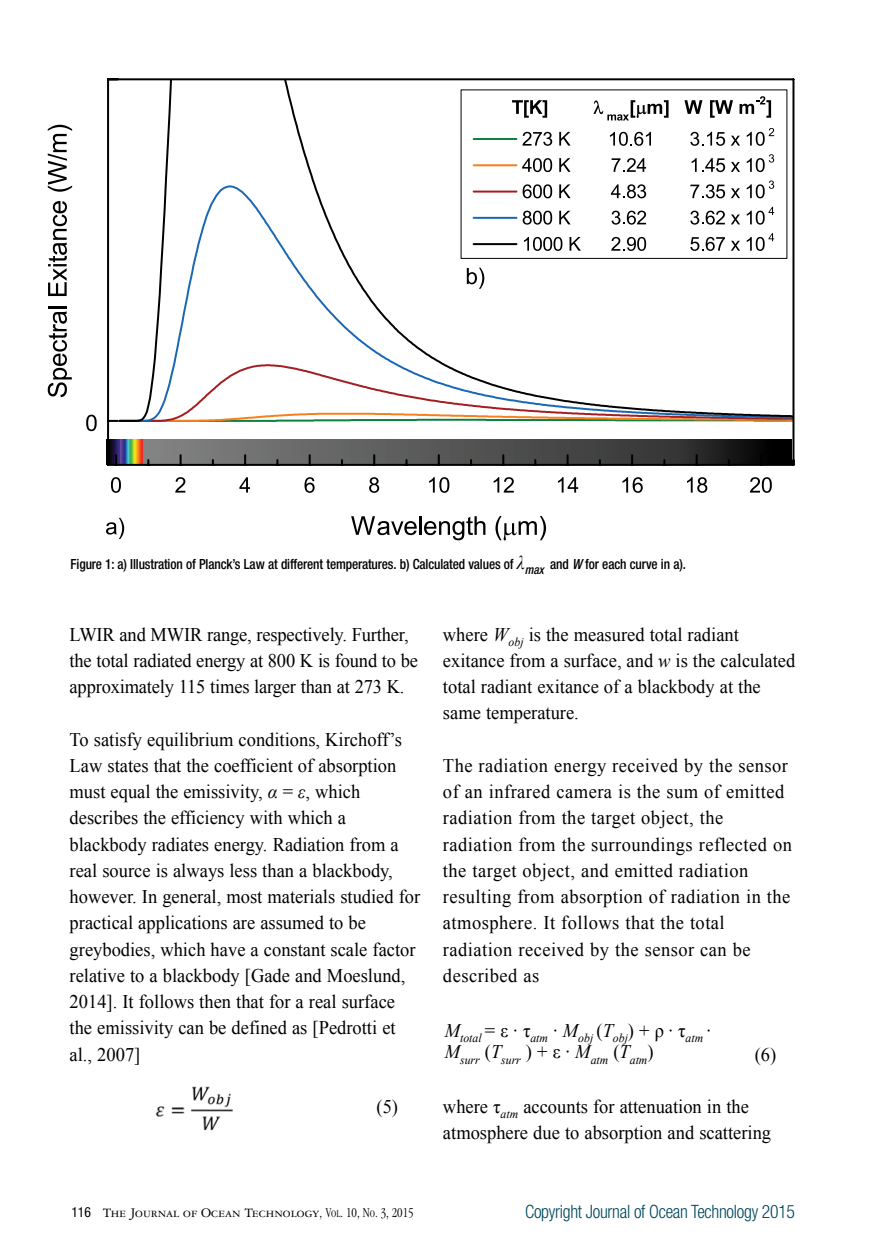
<style>
.page{position:relative;width:882px;height:1260px;background:#fff}
.page>*{position:absolute;margin:0;border:0;box-sizing:border-box;transform-origin:0 0}
.t1{font:19.25px/26.2px "Times New Roman";color:#000;scale:.96 1}
.t2{font:19.25px/26.2px "Times New Roman";letter-spacing:.025em;color:#000;scale:.96 1}
.t3{font:300 condensed 18.38px "Helvetica Neue";letter-spacing:-.015em;color:#00495e;scale:.96 1}
.t4{font:500 condensed 14px "Helvetica Neue";letter-spacing:-.01em;color:#000;scale:.95 1}
.t5{font:14px "Garamond Three SC";color:#000}
.t6{font:italic 12.25px/21.5px "Times New Roman";color:#000;scale:.96 1}
.s1{font-family:"Times New Roman";font-weight:400;font-style:italic;font-stretch:normal;font-size:19.25px}
.s2{font-style:italic}
.s3{font-family:"Helvetica Neue";font-stretch:condensed}
.s4{font-family:"Garamond";font-weight:300;font-stretch:condensed}
.s5{font-family:"Garamond";font-weight:300;font-stretch:condensed;font-size:10.5px}
</style>
<div class="page">
<img style="left:143px;top:439px;width:649px;height:25px">
<img style="left:109px;top:439px;width:11px;height:25px">
<img style="left:120px;top:439px;width:23px;height:25px">
<svg style="left:117px;top:80px;width:675px;height:283px"></svg>
<hr style="left:792px;top:79px;width:2px;height:386px;background:#000">
<svg style="left:109px;top:363px;width:684px;height:60px"></svg>
<hr style="left:107px;top:79px;width:2px;height:386px;background:#000">
<hr style="left:108px;top:78px;width:685px;height:2px;background:#000">
<svg style="left:760px;top:455px;width:2px;height:9px"></svg>
<svg style="left:696px;top:455px;width:2px;height:9px"></svg>
<svg style="left:631px;top:455px;width:2px;height:9px"></svg>
<svg style="left:567px;top:455px;width:2px;height:9px"></svg>
<svg style="left:502px;top:455px;width:2px;height:9px"></svg>
<svg style="left:438px;top:455px;width:2px;height:9px"></svg>
<svg style="left:373px;top:455px;width:2px;height:9px"></svg>
<svg style="left:309px;top:455px;width:2px;height:9px"></svg>
<svg style="left:244px;top:455px;width:2px;height:9px"></svg>
<svg style="left:180px;top:455px;width:2px;height:9px"></svg>
<svg style="left:115px;top:455px;width:2px;height:9px"></svg>
<hr style="left:108px;top:464px;width:685px;height:2px;background:#000">
<svg style="left:111px;top:477px;width:10px;height:16px"></svg>
<svg style="left:175px;top:477px;width:10px;height:16px"></svg>
<svg style="left:239px;top:477px;width:11px;height:16px"></svg>
<svg style="left:305px;top:477px;width:10px;height:16px"></svg>
<svg style="left:369px;top:477px;width:10px;height:16px"></svg>
<svg style="left:429px;top:477px;width:20px;height:16px"></svg>
<svg style="left:494px;top:477px;width:20px;height:16px"></svg>
<svg style="left:558px;top:477px;width:20px;height:16px"></svg>
<svg style="left:622px;top:477px;width:21px;height:16px"></svg>
<svg style="left:687px;top:477px;width:20px;height:16px"></svg>
<svg style="left:750px;top:477px;width:22px;height:16px"></svg>
<svg style="left:467px;top:268px;width:17px;height:21px"></svg>
<svg style="left:106px;top:518px;width:18px;height:21px"></svg>
<svg style="left:86px;top:415px;width:11px;height:16px"></svg>
<svg style="left:48px;top:311px;width:24px;height:86px"></svg>
<hr style="left:48px;top:306px;width:19px;height:3px;background:#000">
<svg style="left:48px;top:201px;width:19px;height:95px"></svg>
<svg style="left:48px;top:125px;width:24px;height:67px"></svg>
<svg style="left:351px;top:516px;width:66px;height:19px"></svg>
<hr style="left:419px;top:516px;width:3px;height:19px;background:#000">
<svg style="left:424px;top:516px;width:61px;height:24px"></svg>
<svg style="left:495px;top:516px;width:51px;height:24px"></svg>
<div style="left:461px;top:89px;width:326px;height:170px;background:#fff;border:1px solid #000"></div>
<svg style="left:512px;top:100px;width:35px;height:18px"></svg>
<svg style="left:593px;top:100px;width:76px;height:21px"></svg>
<svg style="left:684px;top:100px;width:18px;height:14px"></svg>
<svg style="left:710px;top:100px;width:23px;height:18px"></svg>
<svg style="left:740px;top:96px;width:31px;height:22px"></svg>
<hr style="left:474px;top:138px;width:42px;height:2px;background:#0c8140">
<svg style="left:522px;top:132px;width:30px;height:14px"></svg>
<svg style="left:559px;top:132px;width:12px;height:14px"></svg>
<svg style="left:610px;top:132px;width:41px;height:14px"></svg>
<svg style="left:690px;top:132px;width:35px;height:14px"></svg>
<svg style="left:731px;top:136px;width:9px;height:10px"></svg>
<svg style="left:747px;top:128px;width:27px;height:18px"></svg>
<hr style="left:474px;top:164px;width:42px;height:2px;background:#f58020">
<svg style="left:522px;top:158px;width:30px;height:14px"></svg>
<svg style="left:559px;top:158px;width:12px;height:14px"></svg>
<svg style="left:612px;top:158px;width:34px;height:14px"></svg>
<svg style="left:692px;top:158px;width:33px;height:14px"></svg>
<svg style="left:731px;top:162px;width:9px;height:10px"></svg>
<svg style="left:747px;top:154px;width:27px;height:18px"></svg>
<hr style="left:474px;top:191px;width:42px;height:2px;background:#a41e21">
<svg style="left:523px;top:184px;width:29px;height:14px"></svg>
<svg style="left:559px;top:184px;width:12px;height:14px"></svg>
<svg style="left:611px;top:184px;width:35px;height:14px"></svg>
<svg style="left:690px;top:184px;width:35px;height:14px"></svg>
<svg style="left:731px;top:188px;width:9px;height:10px"></svg>
<svg style="left:747px;top:181px;width:27px;height:17px"></svg>
<hr style="left:474px;top:217px;width:42px;height:2px;background:#1a68b3">
<svg style="left:523px;top:211px;width:29px;height:14px"></svg>
<svg style="left:559px;top:211px;width:12px;height:13px"></svg>
<svg style="left:612px;top:211px;width:34px;height:14px"></svg>
<svg style="left:690px;top:211px;width:35px;height:14px"></svg>
<svg style="left:731px;top:214px;width:9px;height:10px"></svg>
<svg style="left:747px;top:207px;width:27px;height:18px"></svg>
<hr style="left:474px;top:243px;width:42px;height:2px;background:#000">
<svg style="left:524px;top:237px;width:38px;height:14px"></svg>
<svg style="left:570px;top:237px;width:11px;height:14px"></svg>
<svg style="left:611px;top:237px;width:35px;height:14px"></svg>
<svg style="left:690px;top:237px;width:35px;height:14px"></svg>
<svg style="left:731px;top:241px;width:9px;height:10px"></svg>
<svg style="left:747px;top:233px;width:27px;height:18px"></svg>
<img style="left:155px;top:1086px;width:78px;height:45px">
<p class="t4" style="left:71px;top:556px;width:649px">Figure 1: a) Illustration of Planck’s Law at different temperatures. b) Calculated values of <span class="s1">λ</span><sub>max</sub> and <span class="s2">W</span> for each curve in a).</p>
<p class="t1" style="left:70px;top:621px;width:365px">LWIR and MWIR range, respectively. Further, the total radiated energy at 800 K is found to be approximately 115 times larger than at 273 K.</p>
<p class="t1" style="left:70px;top:726px;width:367px">To satisfy equilibrium conditions, Kirchoff’s Law states that the coefficient of absorption must equal the emissivity, <span class="s2">α</span> = <span class="s2">ε</span>, which describes the efficiency with which a blackbody radiates energy. Radiation from a real source is always less than a blackbody, however. In general, most materials studied for practical applications are assumed to be greybodies, which have a constant scale factor relative to a blackbody [Gade and Moeslund, 2014]. It follows then that for a real surface the emissivity can be defined as [Pedrotti et al., 2007]</p>
<p class="t1" style="left:377px;top:1093px;width:24px">(5)</p>
<p class="t1" style="left:443px;top:621px;width:369px">where <span class="s2">W</span><sub>obj</sub> is the measured total radiant exitance from a surface, and <span class="s2">w</span> is the calculated total radiant exitance of a blackbody at the same temperature.</p>
<p class="t2" style="left:443px;top:752px;width:365px">The radiation energy received by the sensor of an infrared camera is the sum of emitted radiation from the target object, the radiation from the surroundings reflected on the target object, and emitted radiation resulting from absorption of radiation in the atmosphere. It follows that the total radiation received by the sensor can be described as</p>
<p class="t6" style="left:445px;top:1027px;width:279px"><sup>M</sup>total <sup>=</sup> <sup>ε</sup> <sup>·</sup> <sup>τ</sup>atm <sup>·</sup> <sup>M</sup>obj <sup>(</sup><sup>T</sup>obj<sup>)</sup> <sup>+</sup> <sup>ρ</sup> <sup>·</sup> <sup>τ</sup>atm <sup>·<br></sup><sup>M</sup>surr <sup>(</sup><sup>T</sup>surr <sup>)</sup> <sup>+</sup> <sup>ε</sup> <sup>·</sup> <sup>M</sup>atm <sup>(</sup><sup>T</sup>atm<sup>)</sup></p>
<p class="t1" style="left:755px;top:1041px;width:24px">(6)</p>
<p class="t1" style="left:443px;top:1093px;width:343px">where τ<sub>atm</sub> accounts for attenuation in the atmosphere due to absorption and scattering</p>
<p class="t5" style="left:71px;top:1205px;width:344px"><span class="s3">116</span> The Journal of Ocean Technology<span class="s4">,</span> <span class="s4">V</span><span class="s5">ol</span><span class="s4">. 10, N</span><span class="s5">o</span><span class="s4">. 3, 2015</span></p>
<p class="t3" style="left:525px;top:1201px;width:283px">Copyright Journal of Ocean Technology 2015</p>
</div>
